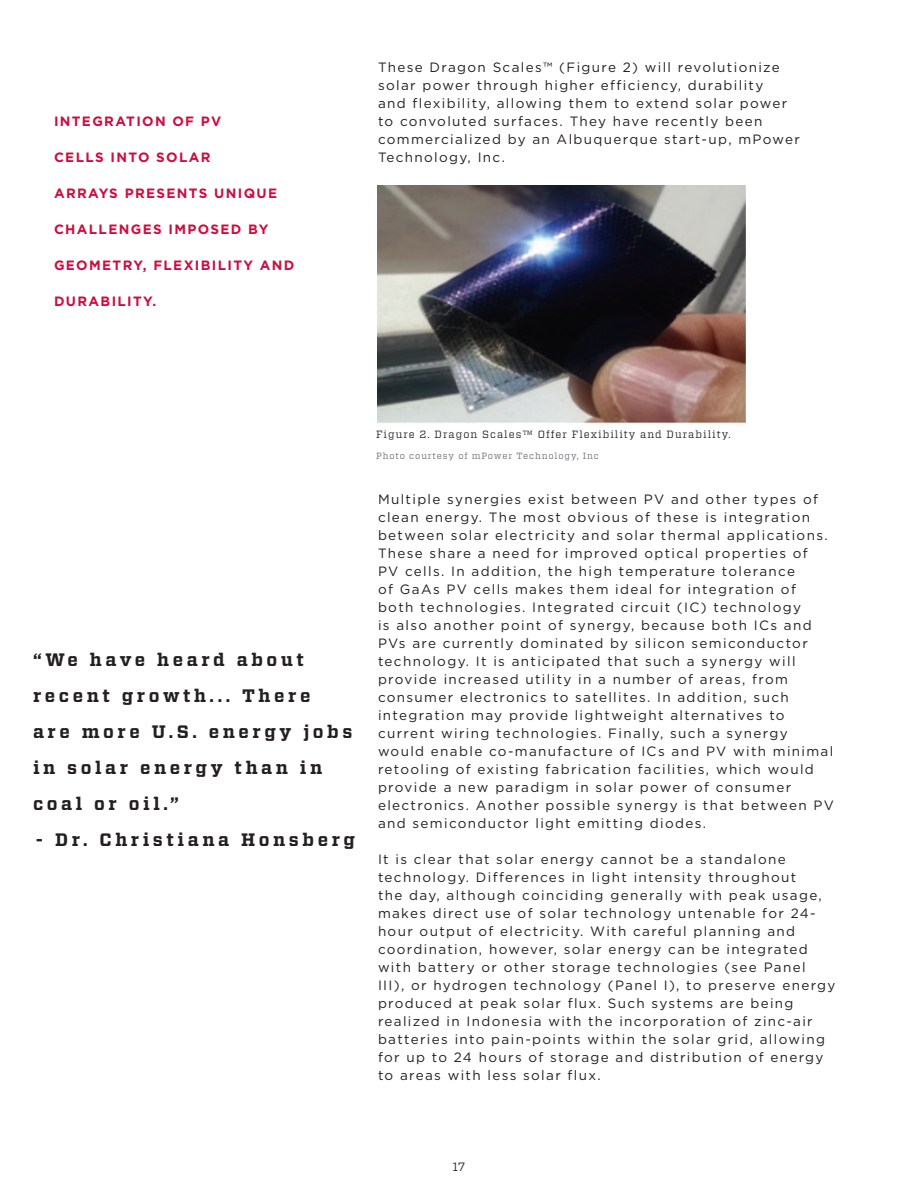
<style>
.page{position:relative;width:918px;height:1188px;background:#fff}
.page>*{position:absolute;margin:0;border:0;box-sizing:border-box;transform-origin:0 0}
.t1{font:700 18px/36px "Vitesse";letter-spacing:.2em;color:#231f20}
.t2{font:13.5px/18px "Gotham";letter-spacing:.1em;color:#231f20}
.t3{font:700 13.5px "Gotham";letter-spacing:.1em;color:#cd0d40}
.t4{font:12px "Vitesse";color:#231f20}
.t5{font:10.5px "Vitesse";letter-spacing:.1em;color:#231f20}
.t6{font:9px "Vitesse";letter-spacing:.1em;color:#6c6d70}
</style>
<div class="page">
<img style="left:377px;top:185px;width:368px;height:240px">
<p class="t3" style="left:54px;top:112px;width:169px">INTEGRATION OF PV</p>
<p class="t3" style="left:54px;top:148px;width:158px">CELLS INTO SOLAR</p>
<p class="t3" style="left:54px;top:184px;width:225px">ARRAYS PRESENTS UNIQUE</p>
<p class="t3" style="left:54px;top:220px;width:216px">CHALLENGES IMPOSED BY</p>
<p class="t3" style="left:54px;top:256px;width:242px">GEOMETRY, FLEXIBILITY AND</p>
<p class="t3" style="left:54px;top:292px;width:104px">DURABILITY.</p>
<p class="t2" style="left:378px;top:58px;width:424px">These Dragon Scales™ (Figure 2) will revolutionize solar power through higher efficiency, durability<br>and flexibility, allowing them to extend solar power to convoluted surfaces. They have recently been commercialized by an Albuquerque start-up, mPower Technology, Inc.</p>
<h1 class="t1" style="left:33px;top:642px;width:321px">“We have heard about recent growth... There<br>are more U.S. energy jobs in solar energy than in coal or oil.”</h1>
<h1 class="t1" style="left:36px;top:822px;width:321px">- Dr. Christiana Honsberg</h1>
<p class="t5" style="left:376px;top:427px;width:356px">Figure 2. Dragon Scales™ Offer Flexibility and Durability.</p>
<p class="t6" style="left:376px;top:450px;width:224px">Photo courtesy of mPower Technology, Inc</p>
<p class="t2" style="left:378px;top:490px;width:457px">Multiple synergies exist between PV and other types of clean energy. The most obvious of these is integration between solar electricity and solar thermal applications.<br>These share a need for improved optical properties of<br>PV cells. In addition, the high temperature tolerance<br>of GaAs PV cells makes them ideal for integration of both technologies. Integrated circuit (IC) technology<br>is also another point of synergy, because both ICs and PVs are currently dominated by silicon semiconductor technology. It is anticipated that such a synergy will provide increased utility in a number of areas, from consumer electronics to satellites. In addition, such integration may provide lightweight alternatives to current wiring technologies. Finally, such a synergy would enable co-manufacture of ICs and PV with minimal retooling of existing fabrication facilities, which would provide a new paradigm in solar power of consumer electronics. Another possible synergy is that between PV and semiconductor light emitting diodes.</p>
<p class="t2" style="left:378px;top:850px;width:459px">It is clear that solar energy cannot be a standalone technology. Differences in light intensity throughout<br>the day, although coinciding generally with peak usage, makes direct use of solar technology untenable for 24- hour output of electricity. With careful planning and coordination, however, solar energy can be integrated with battery or other storage technologies (see Panel<br>III), or hydrogen technology (Panel I), to preserve energy produced at peak solar flux. Such systems are being realized in Indonesia with the incorporation of zinc-air batteries into pain-points within the solar grid, allowing for up to 24 hours of storage and distribution of energy to areas with less solar flux.</p>
<p class="t4" style="left:453px;top:1158px;width:14px">17</p>
</div>
